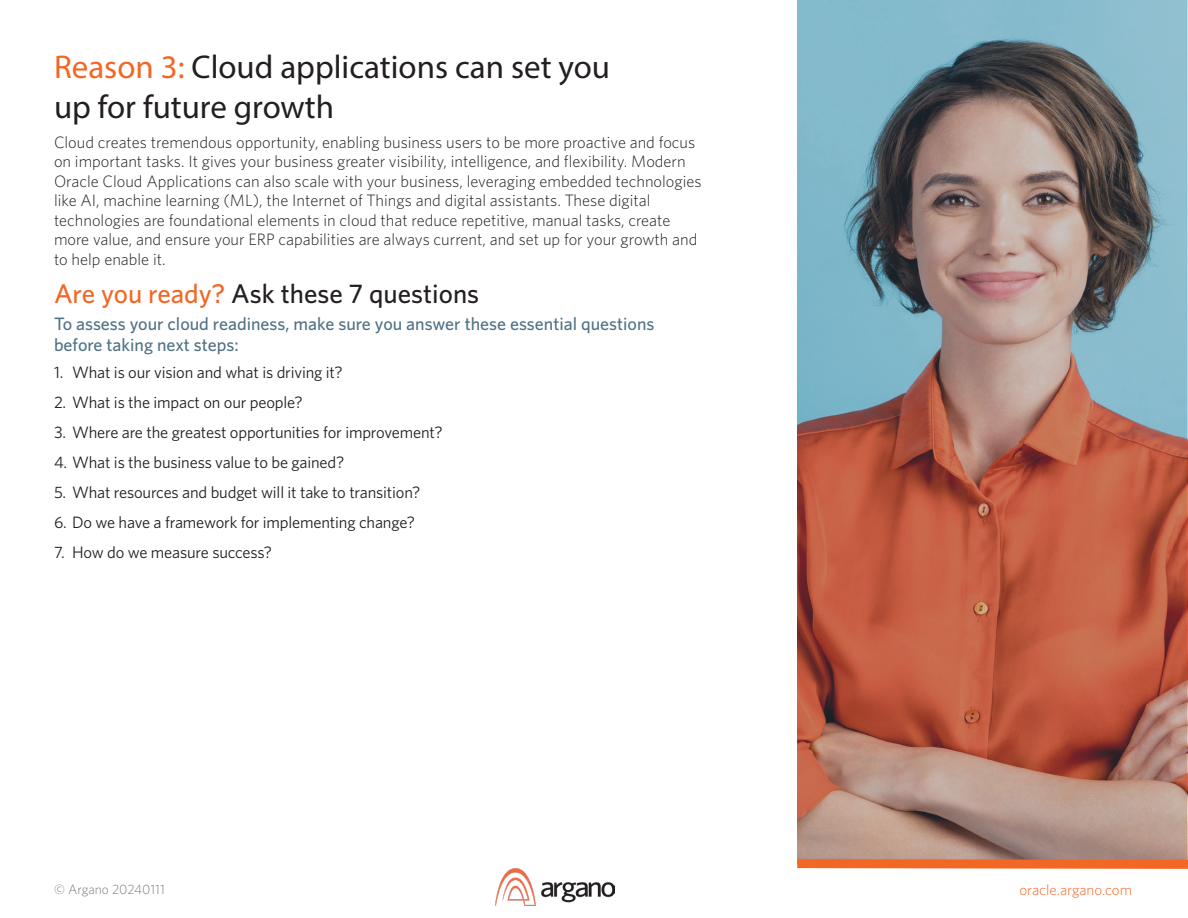
<style>
.page{position:relative;width:1188px;height:918px;background:#fff}
.page>*{position:absolute;margin:0;border:0;box-sizing:border-box;transform-origin:0 0}
.Heading_Bold_24_28pt{font:33px/39.6px "Myriad Pro";color:#231f20}
.Sub_Header{font:500 27px "Whitney";color:#231f20}
.Section_Header{font:500 18px/21px "Whitney";color:#507285}
.Body_Copy_Regular_9_13pt__6_5pt{font:300 16.5px/19.5px "Whitney";color:#231f20}
.t1{font:16.5px "Whitney";letter-spacing:-.01em;color:#231f20}
.Email_link_orange{font:300 15px "Whitney";color:#f26724}
.Body_Copy_Regular_9_13pt__6_5pt-2{font:300 13.5px "Whitney";color:#7a7c7f}
.s1{color:#f26724}
</style>
<div class="page">
<svg style="left:797px;top:1px;width:390px;height:854px;background:#9e7c74"></svg>
<svg style="left:797px;top:855px;width:391px;height:14px;background:#db784a"></svg>
<img style="left:496px;top:869px;width:118px;height:36px">
<p class="Heading_Bold_24_28pt" style="left:54px;top:47px;width:558px"><span class="s1">Reason 3:</span> Cloud applications can set you up for future growth</p>
<p class="Body_Copy_Regular_9_13pt__6_5pt" style="left:54px;top:132px;width:649px">Cloud creates tremendous opportunity, enabling business users to be more proactive and focus on important tasks. It gives your business greater visibility, intelligence, and flexibility. Modern Oracle Cloud Applications can also scale with your business, leveraging embedded technologies like AI, machine learning (ML), the Internet of Things and digital assistants. These digital technologies are foundational elements in cloud that reduce repetitive, manual tasks, create more value, and ensure your ERP capabilities are always current, and set up for your growth and to help enable it.</p>
<p class="Sub_Header" style="left:54px;top:275px;width:427px"><span class="s1">Are you ready?</span> Ask these 7 questions</p>
<p class="Section_Header" style="left:54px;top:313px;width:602px">To assess your cloud readiness, make sure you answer these essential questions before taking next steps:</p>
<p class="t1" style="left:54px;top:361px;width:290px">1. What is our vision and what is driving it?</p>
<p class="t1" style="left:54px;top:391px;width:250px">2. What is the impact on our people?</p>
<p class="t1" style="left:54px;top:421px;width:390px">3. Where are the greatest opportunities for improvement?</p>
<p class="t1" style="left:54px;top:451px;width:292px">4. What is the business value to be gained?</p>
<p class="t1" style="left:54px;top:481px;width:368px">5. What resources and budget will it take to transition?</p>
<p class="t1" style="left:54px;top:511px;width:362px">6. Do we have a framework for implementing change?</p>
<p class="t1" style="left:54px;top:541px;width:220px">7. How do we measure success?</p>
<p class="Body_Copy_Regular_9_13pt__6_5pt-2" style="left:54px;top:880px;width:112px">© Argano 20240111</p>
<p class="Email_link_orange" style="left:1020px;top:880px;width:114px">oracle.argano.com</p>
</div>
